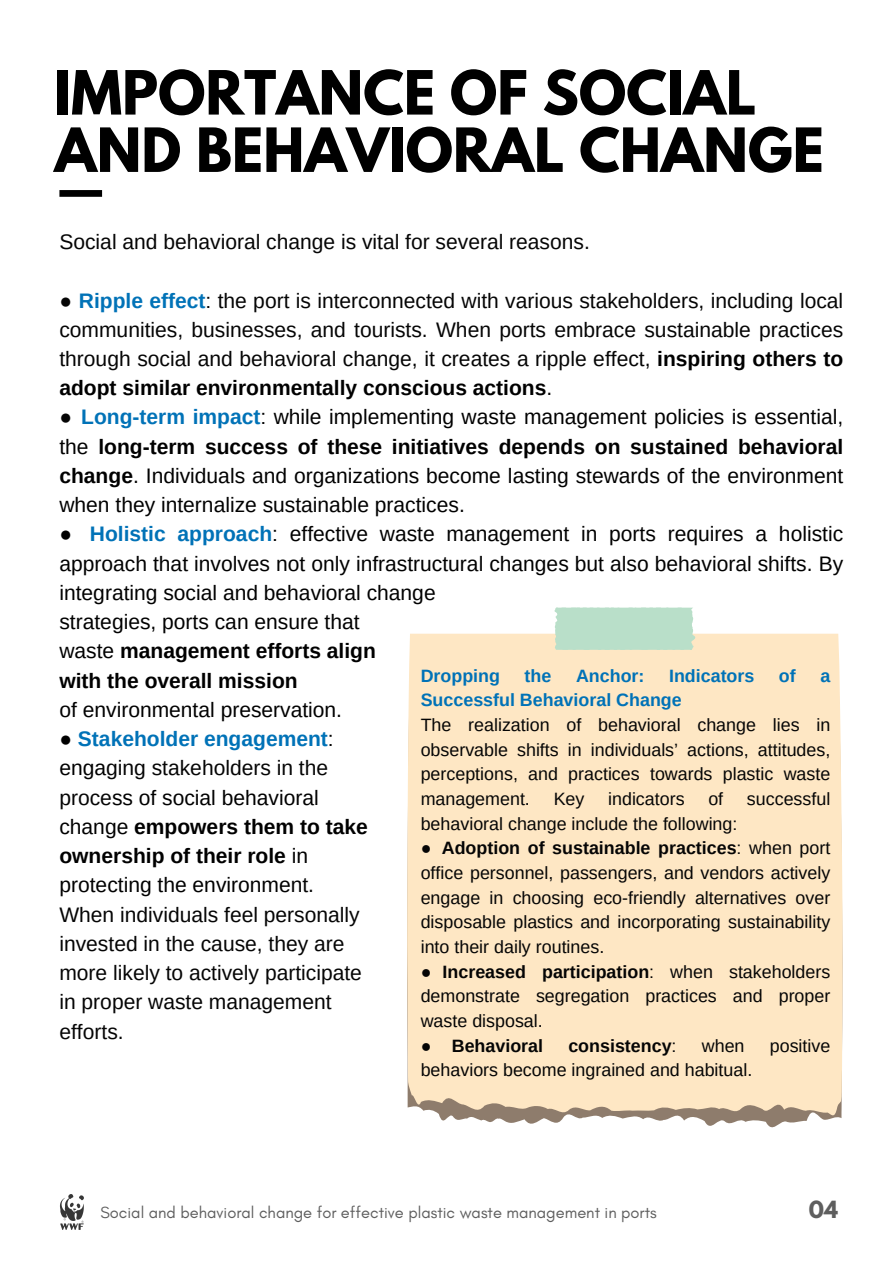
<style>
.page{position:relative;width:893px;height:1264px;background:#fff}
.page>*{position:absolute;margin:0;border:0;box-sizing:border-box;transform-origin:0 0}
.t1{font:700 54px/57.3px "League Spartan";color:#000}
.t2{font:21px/29.2px "Arimo";color:#000;text-align:justify}
.t3{font:21px/29.2px "Arimo";color:#050505;text-align:justify}
.t4{font:700 21px "Arimo";color:#000}
.t5{font:700 21px "Arimo";color:#0072b7}
.t6{font:700 21px "League Spartan";color:#5e5e5e}
.t7{font:17.85px/24.6px "Arimo";color:#050505;text-align:justify}
.t8{font:700 17.85px "Arimo";color:#0072b7}
.t9{font:700 17.85px "Arimo";color:#050505}
.t10{font:16.5px "Glacial Indifference";color:#5e5e5e}
.s1{font-weight:700;color:#0072b7}
.s2{font-weight:700;color:#000}
.s3{color:#000}
.s4{color:#050505}
.s5{font-weight:700}
.s6{font-weight:400}
.s7{font-weight:400;color:#000}
</style>
<div class="page">
<div style="left:59px;top:190px;width:43px;height:7px;background:#000"></div>
<div style="left:407px;top:633px;width:436px;height:487px;background:#fee7c4"></div>
<svg style="left:554px;top:607px;width:143px;height:43px;background:#bce0ca"></svg>
<img style="left:60px;top:1194px;width:24px;height:35px">
<p class="t1" style="left:54px;top:71px;width:771px">IMPORTANCE OF SOCIAL<br>AND BEHAVIORAL CHANGE</p>
<p class="t3" style="left:59px;top:227px;width:532px">Social and behavioral change is vital for several reasons.</p>
<p class="t3" style="left:59px;top:285px;width:785px">● <span class="s1">Ripple effect</span>: the port is interconnected with various stakeholders, including local communities, businesses, and tourists. When ports embrace sustainable practices through social and behavioral change, it creates a ripple effect, <span class="s2">inspiring others to adopt similar environmentally conscious actions</span><span class="s3">.</span></p>
<p class="t2" style="left:59px;top:402px;width:785px"><span class="s4">●</span> <span class="s1">Long-term impact</span>: while implementing waste management policies is essential, the <span class="s5">long-term success of these initiatives depends on sustained behavioral change</span>. Individuals and organizations become lasting stewards of the environment when they internalize sustainable practices.</p>
<p class="t2" style="left:59px;top:519px;width:785px">● <span class="s1">Holistic approach</span>: effective waste management in ports requires a holistic approach that involves not only infrastructural changes but also behavioral shifts. By integrating social and behavioral change</p>
<p class="t2" style="left:59px;top:607px;width:302px">strategies, ports can ensure that</p>
<p class="t4" style="left:59px;top:639px;width:318px"><span class="s6">waste</span> management efforts align</p>
<p class="t4" style="left:59px;top:668px;width:240px">with the overall mission</p>
<p class="t2" style="left:59px;top:695px;width:284px">of environmental preservation.</p>
<p class="t5" style="left:59px;top:727px;width:276px"><span class="s7">●</span> Stakeholder engagement<span class="s7">:</span></p>
<p class="t3" style="left:59px;top:753px;width:270px"><span class="s3">enga</span>ging stakeholders in the</p>
<p class="t2" style="left:59px;top:782px;width:261px"><span class="s4">proce</span>ss of social behavioral</p>
<p class="t4" style="left:59px;top:814px;width:310px"><span class="s6">change</span> empowers them to take</p>
<p class="t4" style="left:59px;top:844px;width:250px">ownership of their role <span class="s6">in</span></p>
<p class="t2" style="left:59px;top:870px;width:256px">protecting the environme<span class="s4">nt.</span></p>
<p class="t3" style="left:59px;top:899px;width:302px">When individuals feel personally</p>
<p class="t3" style="left:59px;top:928px;width:286px">invested in the cause, they are</p>
<p class="t3" style="left:59px;top:958px;width:304px">more likely to actively participate</p>
<p class="t3" style="left:59px;top:987px;width:274px">in proper waste management</p>
<p class="t3" style="left:59px;top:1016px;width:66px">efforts.</p>
<p class="t8" style="left:420px;top:665px;width:81px">Dropping</p>
<p class="t8" style="left:524px;top:665px;width:28px">the</p>
<p class="t8" style="left:576px;top:665px;width:70px">Anchor:</p>
<p class="t8" style="left:669px;top:665px;width:87px">Indicators</p>
<p class="t8" style="left:779px;top:665px;width:18px">of</p>
<p class="t8" style="left:820px;top:665px;width:11px">a</p>
<p class="t8" style="left:420px;top:690px;width:262px">Successful Behavioral Change</p>
<p class="t7" style="left:420px;top:712px;width:411px">The realization of behavioral change lies in observable shifts in individuals’ actions, attitudes, perceptions, and practices towards plastic waste management.</p>
<p class="t7" style="left:553px;top:786px;width:32px">Key</p>
<p class="t7" style="left:608px;top:786px;width:78px">indicators</p>
<p class="t7" style="left:708px;top:786px;width:16px">of</p>
<p class="t7" style="left:747px;top:786px;width:85px">successful</p>
<p class="t7" style="left:420px;top:811px;width:318px">behavioral change include the following:</p>
<p class="t7" style="left:420px;top:836px;width:411px">● <span class="s5">Adoption of sustainable practices</span>: when port office personnel, passengers, and vendors actively engage in choosing eco-friendly alternatives over disposable plastics and incorporating sustainability into their daily routines.</p>
<p class="t7" style="left:420px;top:959px;width:411px">● <span class="s5">Increased participation</span>: when stakeholders demonstrate segregation practices and proper waste disposal.</p>
<p class="t9" style="left:420px;top:1035px;width:124px"><span class="s6">●</span> Behavioral</p>
<p class="t9" style="left:568px;top:1035px;width:110px">consistency<span class="s6">:</span></p>
<p class="t7" style="left:701px;top:1033px;width:44px">when</p>
<p class="t7" style="left:769px;top:1033px;width:62px">positive</p>
<p class="t7" style="left:420px;top:1057px;width:333px">behaviors become ingrained and habitual.</p>
<p class="t10" style="left:100px;top:1202px;width:558px">Social and behavioral change for effective plastic waste management in ports</p>
<p class="t6" style="left:808px;top:1198px;width:31px">04</p>
</div>
